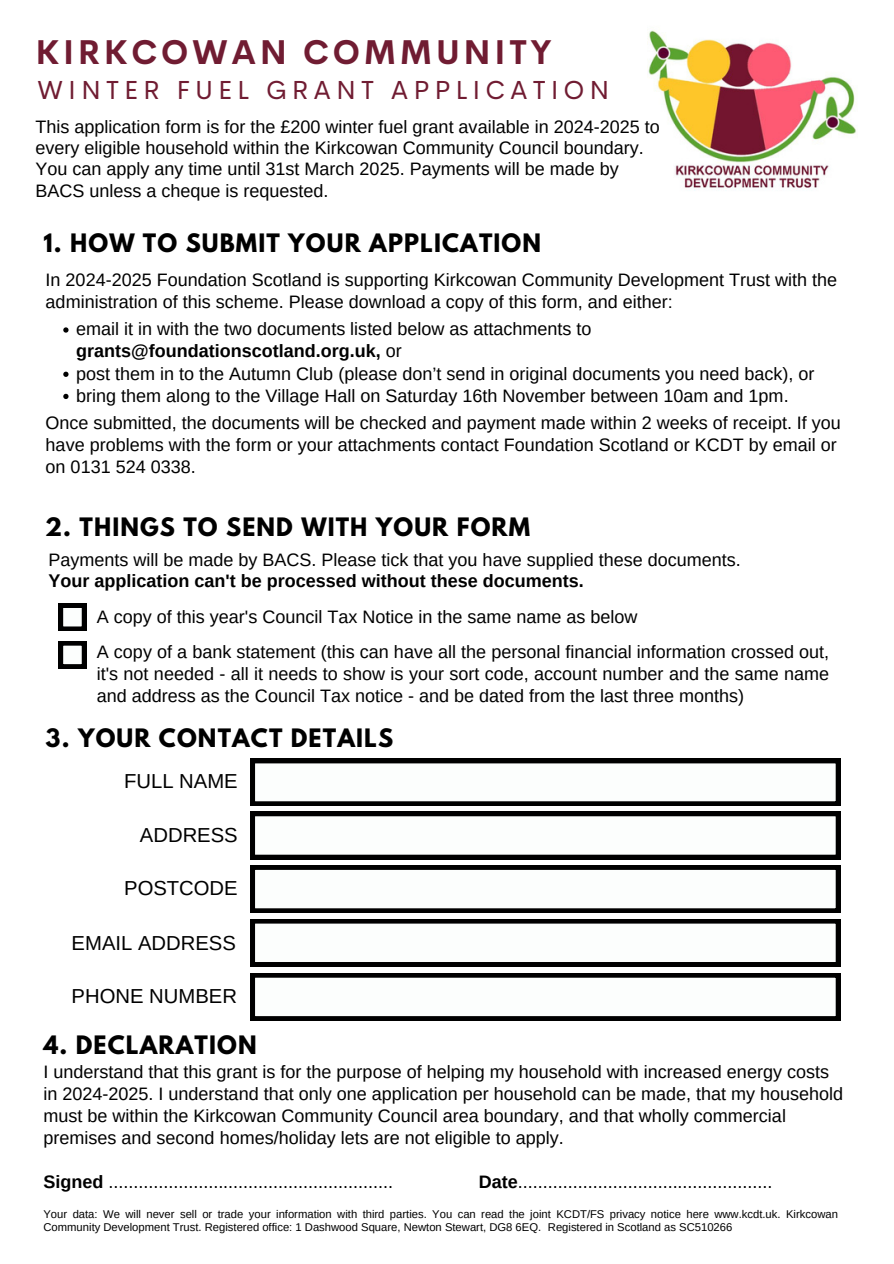
<style>
.page{position:relative;width:894px;height:1264px;background:#fff}
.page>*{position:absolute;margin:0;border:0;box-sizing:border-box;transform-origin:0 0}
.t1{font:700 33.75px "Cerebri Sans";letter-spacing:.11em;color:#701c32}
.t2{font:26.25px "Cerebri Sans";letter-spacing:.19em;color:#701c32}
.t3{font:700 22.5px "League Spartan";letter-spacing:.05em;color:#000}
.t4{font:20.25px "Arimo";color:#000}
.t5{font:18px/21.9px "Arimo";color:#000}
.t6{font:11.25px/13px "Arimo";color:#000}
.s1{font-weight:700}
</style>
<div class="page">
<div style="left:59px;top:603px;width:27px;height:28px;background:#000"></div>
<svg style="left:63px;top:608px;width:19px;height:19px"></svg>
<svg style="left:250px;top:759px;width:589px;height:46px"></svg>
<svg style="left:250px;top:811px;width:590px;height:48px"></svg>
<svg style="left:250px;top:865px;width:590px;height:47px"></svg>
<svg style="left:250px;top:919px;width:590px;height:47px"></svg>
<svg style="left:250px;top:973px;width:590px;height:47px"></svg>
<svg style="left:59px;top:641px;width:27px;height:27px"></svg>
<img style="left:648px;top:30px;width:208px;height:161px">
<svg style="left:63px;top:327px;width:5px;height:5px"></svg>
<svg style="left:63px;top:371px;width:5px;height:6px"></svg>
<svg style="left:63px;top:394px;width:5px;height:5px"></svg>
<h5 class="t1" style="left:35px;top:30px;width:517px">KIRKCOWAN COMMUNITY</h5>
<h4 class="t2" style="left:37px;top:73px;width:574px">WINTER FUEL GRANT APPLICATION</h4>
<h1 class="t5" style="left:35px;top:116px;width:625px;line-height:21.3px">This application form is for the £200 winter fuel grant available in 2024-2025 to every eligible household within the Kirkcowan Community Council boundary.<br>You can apply any time until 31st March 2025. Payments will be made by BACS unless a cheque is requested.</h1>
<p class="t3" style="left:43px;top:232px;width:499px">1. HOW TO SUBMIT YOUR APPLICATION</p>
<p class="t5" style="left:46px;top:268px;width:792px">In 2024-2025 Foundation Scotland is supporting Kirkcowan Community Development Trust with the administration of this scheme. Please download a copy of this form, and either:</p>
<p class="t5" style="left:76px;top:318px;width:516px">email it in with the two documents listed below as attachments to <span class="s1">grants@foundationscotland.org.uk,</span> or</p>
<h4 class="t5" style="left:76px;top:362px;width:739px">post them in to the Autumn Club (please don’t send in original documents you need back), or</h4>
<h5 class="t5" style="left:76px;top:384px;width:713px">bring them along to the Village Hall on Saturday 16th November between 10am and 1pm.</h5>
<h5 class="t5" style="left:46px;top:412px;width:796px">Once submitted, the documents will be checked and payment made within 2 weeks of receipt. If you have problems with the form or your attachments contact Foundation Scotland or KCDT by email or on 0131 524 0338.</h5>
<p class="t3" style="left:45px;top:515px;width:486px">2. THINGS TO SEND WITH YOUR FORM</p>
<h4 class="t5" style="left:48px;top:548px;width:693px;line-height:21.3px">Payments will be made by BACS. Please tick that you have supplied these documents.<br><span class="s1">Your application can't be processed without these documents.</span></h4>
<h1 class="t5" style="left:97px;top:606px;width:542px">A copy of this year's Council Tax Notice in the same name as below</h1>
<h5 class="t5" style="left:97px;top:640px;width:733px;text-align:justify">A copy of a bank statement (this can have all the personal financial information crossed out, it's not needed - all it needs to show is your sort code, account number and the same name and address as the Council Tax notice - and be dated from the last three months)</h5>
<p class="t3" style="left:46px;top:727px;width:349px">3. YOUR CONTACT DETAILS</p>
<h2 class="t4" style="left:124px;top:769px;width:115px">FULL NAME</h2>
<p class="t4" style="left:140px;top:824px;width:99px">ADDRESS</p>
<p class="t4" style="left:124px;top:877px;width:115px">POSTCODE</p>
<p class="t4" style="left:72px;top:931px;width:166px">EMAIL ADDRESS</p>
<p class="t4" style="left:72px;top:984px;width:167px">PHONE NUMBER</p>
<h5 class="t3" style="left:43px;top:1033px;width:214px">4. DECLARATION</h5>
<h4 class="t5" style="left:43px;top:1060px;width:801px">I understand that this grant is for the purpose of helping my household with increased energy costs in 2024-2025. I understand that only one application per household can be made, that my household must be within the Kirkcowan Community Council area boundary, and that wholly commercial premises and second homes/holiday lets are not eligible to apply.</h4>
<h5 class="t5" style="left:43px;top:1170px;width:351px"><span class="s1">Signed</span> .........................................................</h5>
<h5 class="t5" style="left:479px;top:1170px;width:295px"><span class="s1">Date</span>...................................................</h5>
<h5 class="t6" style="left:43px;top:1207px;width:795px">Your data: We will never sell or trade your information with third parties. You can read the joint KCDT/FS privacy notice here www.kcdt.uk. Kirkcowan<br>Community Development Trust. Registered office: 1 Dashwood Square, Newton Stewart, DG8 6EQ. Registered in Scotland as SC510266</h5>
</div>
